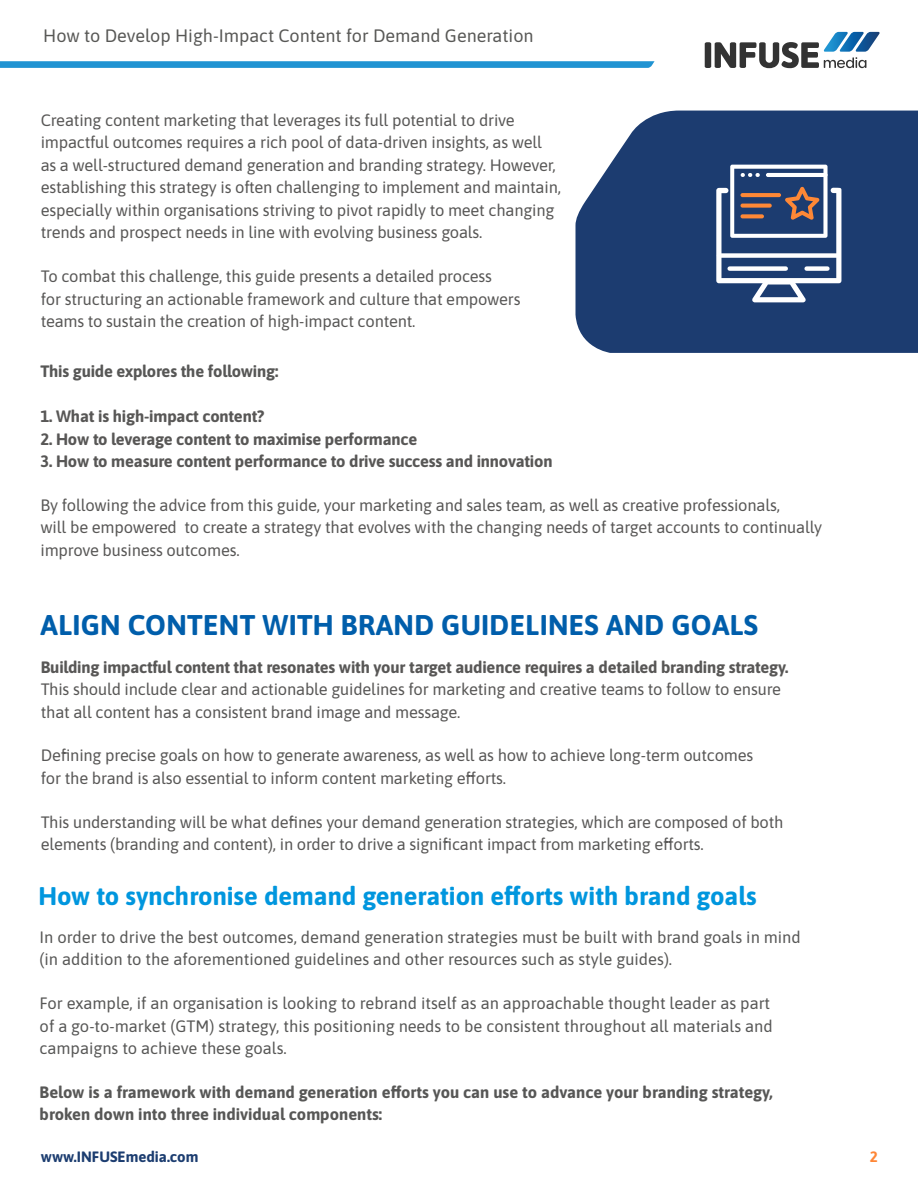
<style>
.page{position:relative;width:918px;height:1188px;background:#fff}
.page>*{position:absolute;margin:0;border:0;box-sizing:border-box;transform-origin:0 0}
.t1{font:700 28.5px "Asap";letter-spacing:.01em;color:#005eab}
.t2{font:700 25.5px "Asap";color:#0096de}
.t3{font:18px "Asap";color:#585856}
.t4{font:16.5px/22.5px "Asap";letter-spacing:-.01em;color:#585756}
.t5{font:16.5px/22.5px "Asap";color:#575756}
.t6{font:700 16.5px "Asap";letter-spacing:-.01em;color:#585756}
.t7{font:700 16.5px/22.5px "Asap";color:#575756}
.t8{font:700 15px "Asap";color:#1c3d70}
.t9{font:700 15px "Asap";color:#fe8636}
</style>
<div class="page">
<svg style="left:0;top:61px;width:655px;height:7px;background:#2b98d4"></svg>
<svg style="left:576px;top:111px;width:342px;height:242px;background:#2a4879"></svg>
<svg style="left:716px;top:165px;width:125px;height:137px"></svg>
<div style="left:719px;top:253px;width:119px;height:5px;background:#fff"></div>
<div style="left:730px;top:266px;width:56px;height:5px;background:#fff"></div>
<div style="left:807px;top:266px;width:20px;height:5px;background:#fff"></div>
<svg style="left:705px;top:32px;width:175px;height:36px"></svg>
<p class="t3" style="left:43px;top:23px;width:492px">How to Develop High-Impact Content for Demand Generation</p>
<p class="t4" style="left:41px;top:108px;width:522px">Creating content marketing that leverages its full potential to drive impactful outcomes requires a rich pool of data-driven insights, as well as a well-structured demand generation and branding strategy. However, establishing this strategy is often challenging to implement and maintain, especially within organisations striving to pivot rapidly to meet changing trends and prospect needs in line with evolving business goals.</p>
<p class="t4" style="left:41px;top:264px;width:481px">To combat this challenge, this guide presents a detailed process<br>for structuring an actionable framework and culture that empowers teams to sustain the creation of high-impact content.</p>
<p class="t7" style="left:40px;top:359px;width:239px">This guide explores the following:</p>
<p class="t6" style="left:40px;top:405px;width:226px">1. What is high-impact content?</p>
<p class="t6" style="left:40px;top:427px;width:378px">2. How to leverage content to maximise performance</p>
<p class="t6" style="left:40px;top:450px;width:514px">3. How to measure content performance to drive success and innovation</p>
<p class="t4" style="left:40px;top:493px;width:783px">By following the advice from this guide, your marketing and sales team, as well as creative professionals,<br>will be empowered to create a strategy that evolves with the changing needs of target accounts to continually improve business outcomes.</p>
<h1 class="t1" style="left:41px;top:605px;width:719px">ALIGN CONTENT WITH BRAND GUIDELINES AND GOALS</h1>
<p class="t6" style="left:41px;top:655px;width:749px">Building impactful content that resonates with your target audience requires a detailed branding strategy.</p>
<p class="t4" style="left:41px;top:677px;width:742px">This should include clear and actionable guidelines for marketing and creative teams to follow to ensure that all content has a consistent brand image and message.</p>
<p class="t4" style="left:41px;top:743px;width:714px">Defining precise goals on how to generate awareness, as well as how to achieve long-term outcomes for the brand is also essential to inform content marketing efforts.</p>
<p class="t4" style="left:41px;top:810px;width:744px">This understanding will be what defines your demand generation strategies, which are composed of both elements (branding and content), in order to drive a significant impact from marketing efforts.</p>
<h2 class="t2" style="left:38px;top:879px;width:720px">How to synchronise demand generation efforts with brand goals</h2>
<p class="t5" style="left:40px;top:925px;width:763px">In order to drive the best outcomes, demand generation strategies must be built with brand goals in mind (in addition to the aforementioned guidelines and other resources such as style guides).</p>
<p class="t5" style="left:40px;top:991px;width:735px">For example, if an organisation is looking to rebrand itself as an approachable thought leader as part of a go-to-market (GTM) strategy, this positioning needs to be consistent throughout all materials and campaigns to achieve these goals.</p>
<p class="t7" style="left:40px;top:1080px;width:735px">Below is a framework with demand generation efforts you can use to advance your branding strategy, broken down into three individual components:</p>
<p class="t8" style="left:41px;top:1146px;width:159px">www.INFUSEmedia.com</p>
<p class="t9" style="left:870px;top:1146px;width:10px">2</p>
</div>
